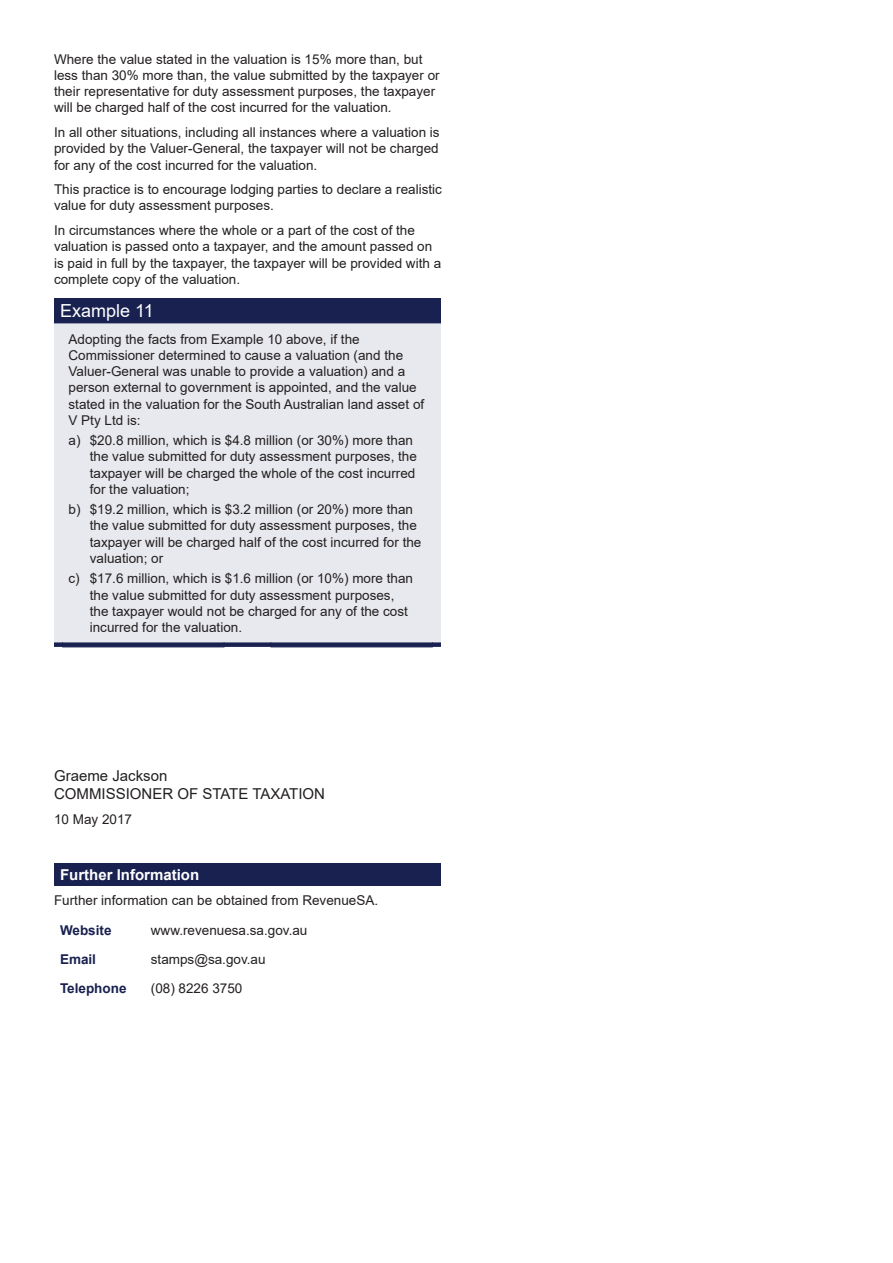
<style>
.page{position:relative;width:893px;height:1263px;background:#fff}
.page>*{position:absolute;margin:0;border:0;box-sizing:border-box;transform-origin:0 0}
.EXAMPLE_Heading{font:18px "Arial";color:#fff}
.Sign_Off{font:15px/18px "Arial";color:#231f20}
.CONTENT_Header{font:700 15px "Arial";color:#fff}
.CONTENT_Text{font:13.5px/16.2px "Arial";color:#231f20}
.EXAMPLE_No_Bullet{font:13.5px/16.2px "Arial";color:#231f20}
.EXAMPLE_Text__l{font:13.5px/16.2px "Arial";color:#231f20}
.CONTENT_Heading_Sub{font:700 13.5px "Arial";color:#192150}
</style>
<div class="page">
<div style="left:54px;top:298px;width:387px;height:25px;background:#192150"></div>
<div style="left:54px;top:323px;width:387px;height:319px;background:#e8e9ee"></div>
<svg style="left:54px;top:642px;width:387px;height:5px;background:#2f3660"></svg>
<hr style="left:62px;top:646px;width:162px;height:1px;background:#192150">
<hr style="left:270px;top:646px;width:163px;height:1px;background:#192150">
<div style="left:54px;top:863px;width:387px;height:23px;background:#192150"></div>
<p class="CONTENT_Text" style="left:54px;top:51px;width:387px">Where the value stated in the valuation is 15% more than, but less than 30% more than, the value submitted by the taxpayer or their representative for duty assessment purposes, the taxpayer will be charged half of the cost incurred for the valuation.</p>
<p class="CONTENT_Text" style="left:54px;top:124px;width:387px;text-align:justify">In all other situations, including all instances where a valuation is provided by the Valuer-General, the taxpayer will not be charged for any of the cost incurred for the valuation.</p>
<p class="CONTENT_Text" style="left:54px;top:181px;width:389px">This practice is to encourage lodging parties to declare a realistic value for duty assessment purposes.</p>
<p class="CONTENT_Text" style="left:54px;top:222px;width:389px">In circumstances where the whole or a part of the cost of the valuation is passed onto a taxpayer, and the amount passed on is paid in full by the taxpayer, the taxpayer will be provided with a complete copy of the valuation.</p>
<p class="EXAMPLE_Heading" style="left:60px;top:299px;width:95px">Example 11</p>
<p class="EXAMPLE_Text__l" style="left:69px;top:331px;width:357px">Adopting the facts from Example 10 above, if the Commissioner determined to cause a valuation (and the Valuer-General was unable to provide a valuation) and a person external to government is appointed, and the value stated in the valuation for the South Australian land asset of V Pty Ltd is:</p>
<p class="EXAMPLE_No_Bullet" style="left:90px;top:432px;width:329px;text-indent:-21px">a) $20.8 million, which is $4.8 million (or 30%) more than the value submitted for duty assessment purposes, the taxpayer will be charged the whole of the cost incurred for the valuation;</p>
<p class="EXAMPLE_No_Bullet" style="left:90px;top:501px;width:333px;text-indent:-21px">b) $19.2 million, which is $3.2 million (or 20%) more than the value submitted for duty assessment purposes, the taxpayer will be charged half of the cost incurred for the valuation; or</p>
<p class="EXAMPLE_No_Bullet" style="left:90px;top:570px;width:325px;text-indent:-21px">c) $17.6 million, which is $1.6 million (or 10%) more than the value submitted for duty assessment purposes, the taxpayer would not be charged for any of the cost incurred for the valuation.</p>
<p class="Sign_Off" style="left:54px;top:767px;width:273px">Graeme Jackson<br>COMMISSIONER OF STATE TAXATION</p>
<p class="CONTENT_Text" style="left:54px;top:811px;width:80px">10 May 2017</p>
<p class="CONTENT_Header" style="left:60px;top:864px;width:141px">Further Information</p>
<p class="CONTENT_Text" style="left:54px;top:892px;width:326px">Further information can be obtained from RevenueSA.</p>
<p class="CONTENT_Heading_Sub" style="left:60px;top:921px;width:53px">Website</p>
<p class="CONTENT_Text" style="left:151px;top:922px;width:158px">www.revenuesa.sa.gov.au</p>
<p class="CONTENT_Heading_Sub" style="left:60px;top:949px;width:38px">Email</p>
<p class="CONTENT_Text" style="left:151px;top:951px;width:116px">stamps@sa.gov.au</p>
<p class="CONTENT_Heading_Sub" style="left:60px;top:978px;width:68px">Telephone</p>
<p class="CONTENT_Text" style="left:151px;top:980px;width:93px">(08) 8226 3750</p>
</div>
